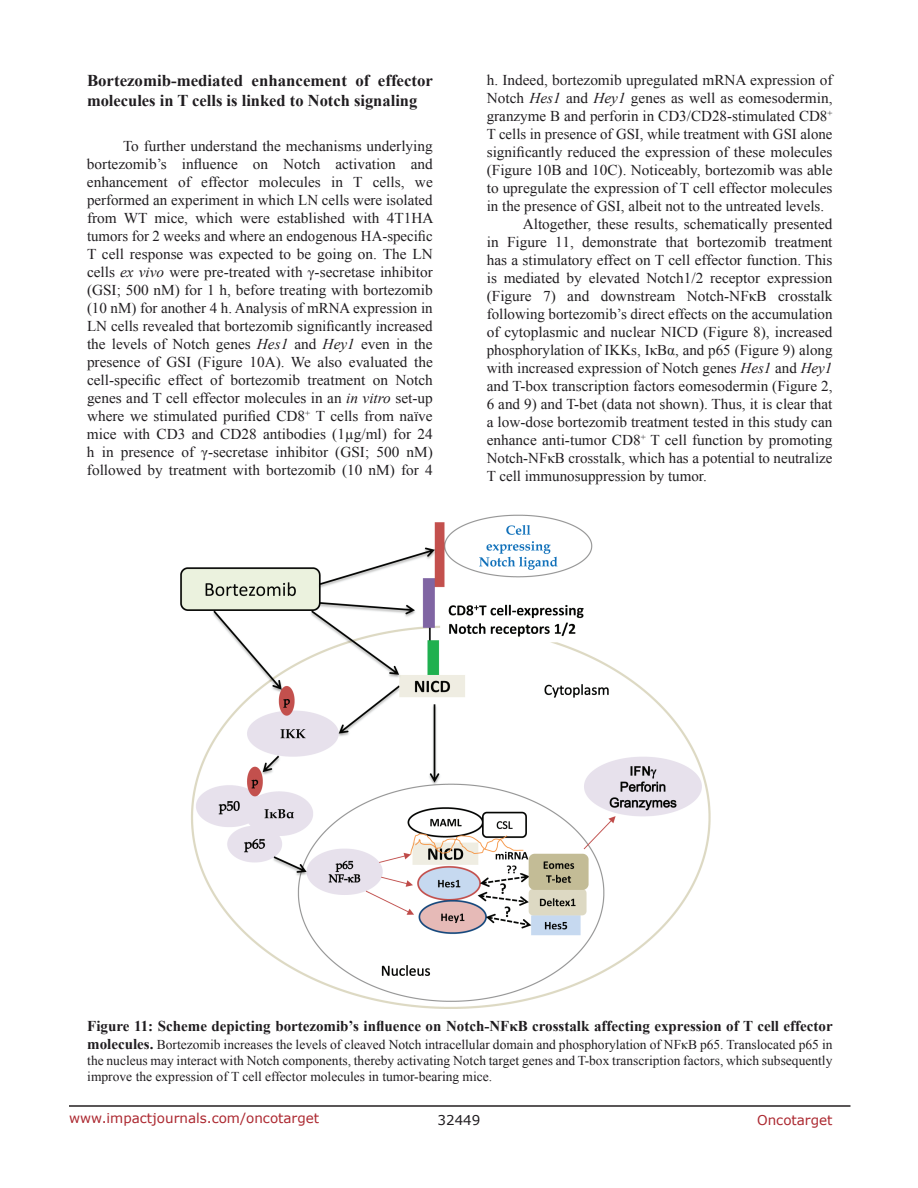
<style>
.page{position:relative;width:918px;height:1188px;background:#fff}
.page>*{position:absolute;margin:0;border:0;box-sizing:border-box;transform-origin:0 0}
.t1{font:700 16.5px/19.8px "Times New Roman";color:#201d20}
.t2{font:15px/18px "Times New Roman";color:#201d20;text-align:justify}
.t3{font:700 15px "Times New Roman";color:#201d20}
.t4{font:13.5px/16.2px "Times New Roman";color:#201d20;text-align:justify}
.t5{font:13.5px "Verdana";color:#ac2830}
.t6{font:13.5px "Verdana";color:#201d20}
.s1{font-style:italic}
.s2{font-weight:700;font-size:15px}
</style>
<div class="page">
<hr style="left:69px;top:1105px;width:781px;height:2px;background:#231f20">
<img style="left:180px;top:514px;width:531px;height:495px">
<p class="t1" style="left:87px;top:70px;width:348px">Bortezomib-mediated enhancement of effector molecules in T cells is linked to Notch signaling</p>
<p class="t2" style="left:87px;top:137px;width:348px;text-indent:36px">To further understand the mechanisms underlying bortezomib’s influence on Notch activation and enhancement of effector molecules in T cells, we performed an experiment in which LN cells were isolated from WT mice, which were established with 4T1HA tumors for 2 weeks and where an endogenous HA-specific T cell response was expected to be going on. The LN cells <span class="s1">ex vivo</span> were pre-treated with γ-secretase inhibitor (GSI; 500 nM) for 1 h, before treating with bortezomib (10 nM) for another 4 h. Analysis of mRNA expression in LN cells revealed that bortezomib significantly increased the levels of Notch genes <span class="s1">Hes1</span> and <span class="s1">Hey1</span> even in the presence of GSI (Figure 10A). We also evaluated the cell-specific effect of bortezomib treatment on Notch genes and T cell effector molecules in an <span class="s1">in vitro</span> set-up where we stimulated purified CD8<sup>+</sup> T cells from naïve mice with CD3 and CD28 antibodies (1µg/ml) for 24 h in presence of γ-secretase inhibitor (GSI; 500 nM) followed by treatment with bortezomib (10 nM) for 4</p>
<p class="t2" style="left:487px;top:71px;width:347px">h. Indeed, bortezomib upregulated mRNA expression of</p>
<p class="t2" style="left:487px;top:89px;width:347px">Notch <span class="s1">Hes1</span> and <span class="s1">Hey1</span> genes as well as eomesodermin,</p>
<p class="t2" style="left:487px;top:107px;width:347px">granzyme B and perforin in CD3/CD28-stimulated CD8<sup>+</sup></p>
<p class="t2" style="left:487px;top:125px;width:347px">T cells in presence of GSI, while treatment with GSI alone</p>
<p class="t2" style="left:487px;top:143px;width:347px">significantly reduced the expression of these molecules</p>
<p class="t2" style="left:487px;top:161px;width:347px">(Figure 10B and 10C). Noticeably, bortezomib was able</p>
<p class="t2" style="left:487px;top:179px;width:347px">to upregulate the expression of T cell effector molecules</p>
<p class="t2" style="left:487px;top:197px;width:339px">in the presence of GSI, albeit not to the untreated levels.</p>
<p class="t2" style="left:523px;top:215px;width:311px">Altogether, these results, schematically presented</p>
<p class="t2" style="left:487px;top:233px;width:347px">in Figure 11, demonstrate that bortezomib treatment</p>
<p class="t2" style="left:487px;top:251px;width:347px">has a stimulatory effect on T cell effector function. This</p>
<p class="t2" style="left:487px;top:269px;width:347px">is mediated by elevated Notch1/2 receptor expression</p>
<p class="t2" style="left:487px;top:287px;width:347px">(Figure 7) and downstream Notch-NFκB crosstalk</p>
<p class="t2" style="left:487px;top:305px;width:347px">following bortezomib’s direct effects on the accumulation</p>
<p class="t2" style="left:487px;top:323px;width:347px">of cytoplasmic and nuclear NICD (Figure 8), increased</p>
<p class="t2" style="left:487px;top:341px;width:347px">phosphorylation of IKKs, IκBα, and p65 (Figure 9) along</p>
<p class="t2" style="left:487px;top:359px;width:347px">with increased expression of Notch genes <span class="s1">Hes1</span> and <span class="s1">Hey1</span></p>
<p class="t2" style="left:487px;top:377px;width:347px">and T-box transcription factors eomesodermin (Figure 2,</p>
<p class="t2" style="left:487px;top:395px;width:347px">6 and 9) and T-bet (data not shown). Thus, it is clear that</p>
<p class="t2" style="left:487px;top:413px;width:347px">a low-dose bortezomib treatment tested in this study can</p>
<p class="t2" style="left:487px;top:431px;width:347px">enhance anti-tumor CD8<sup>+</sup> T cell function by promoting</p>
<p class="t2" style="left:487px;top:449px;width:347px">Notch-NFκB crosstalk, which has a potential to neutralize</p>
<p class="t2" style="left:487px;top:467px;width:222px">T cell immunosuppression by tumor.</p>
<p class="t3" style="left:87px;top:1016px;width:747px">Figure 11: Scheme depicting bortezomib’s influence on Notch-NFκB crosstalk affecting expression of T cell effector</p>
<p class="t4" style="left:87px;top:1036px;width:747px"><span class="s2">molecules.</span> Bortezomib increases the levels of cleaved Notch intracellular domain and phosphorylation of NFκB p65. Translocated p65 in the nucleus may interact with Notch components, thereby activating Notch target genes and T-box transcription factors, which subsequently improve the expression of T cell effector molecules in tumor-bearing mice.</p>
<p class="t5" style="left:69px;top:1109px;width:252px">www.impactjournals.com/oncotarget</p>
<p class="t6" style="left:438px;top:1111px;width:44px">32449</p>
<p class="t5" style="left:757px;top:1111px;width:77px">Oncotarget</p>
</div>
